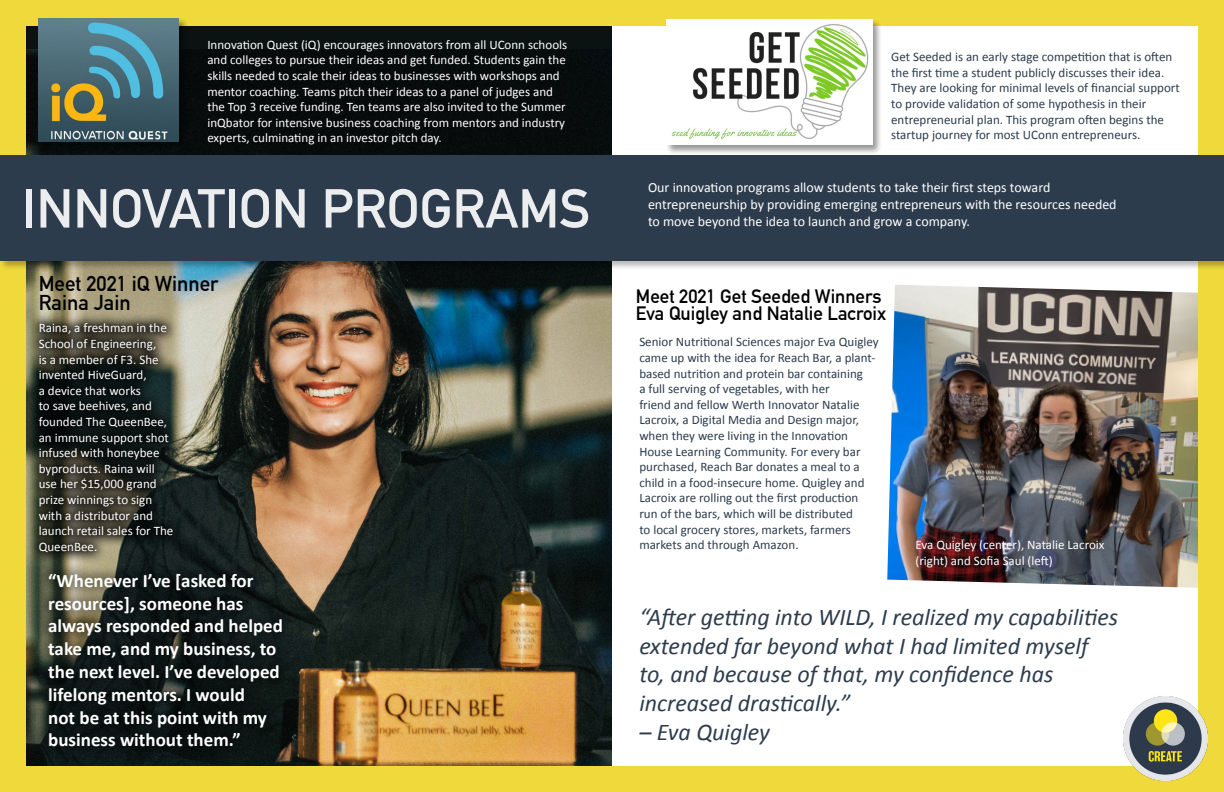
<style>
.page{position:relative;width:1224px;height:792px;background:#fff}
.page>*{position:absolute;margin:0;border:0;box-sizing:border-box;transform-origin:0 0}
.t1{font:700 54px "DIN Alternate";color:#fff}
.t2{font:italic 24px/28.8px "Calibri";color:#2d3c4d}
.t3{font:700 21px/19px "DIN Alternate";color:#000}
.t4{font:700 19px/22.8px "Calibri";color:#fff}
.t5{font:700 19px/17px "DIN Alternate";color:#000}
.t6{font:14px/16.8px "Calibri";color:#fff}
.t7{font:13px/15.6px "Calibri";color:#2d3c4d}
.t8{font:13px/15.6px "Calibri";color:#fff}
</style>
<div class="page">
<div style="left:25px;top:22px;width:587px;height:29px;background:#0a1312"></div>
<img style="left:27px;top:49px;width:585px;height:716px">
<img style="left:887px;top:285px;width:310px;height:303px">
<div style="left:0;top:0;width:1224px;height:792px;border:26px solid #efd93b"></div>
<div style="left:0;top:155px;width:1224px;height:116px;background:#000;opacity:.28"></div>
<div style="left:0;top:156px;width:1224px;height:105px;background:#2d3c4d"></div>
<img style="left:1124px;top:696px;width:84px;height:84px">
<div style="left:38px;top:17px;width:151px;height:134px;background:#000;opacity:.4"></div>
<img style="left:39px;top:18px;width:140px;height:123px">
<div style="left:665px;top:19px;width:217px;height:136px;background:#000;opacity:.4"></div>
<img style="left:666px;top:20px;width:206px;height:125px">
<svg style="left:27px;top:312px;width:158px;height:252px;background:#31342b"></svg>
<div style="left:36px;top:561px;width:259px;height:199px;background:#000;opacity:.33"></div>
<p class="t8" style="left:207px;top:36px;width:361px">Innovation Quest (iQ) encourages innovators from all UConn schools and colleges to pursue their ideas and get funded. Students gain the skills needed to scale their ideas to businesses with workshops and mentor coaching. Teams pitch their ideas to a panel of judges and the Top 3 receive funding. Ten teams are also invited to the Summer inQbator for intensive business coaching from mentors and industry experts, culminating in an investor pitch day.</p>
<p class="t7" style="left:891px;top:49px;width:290px">Get Seeded is an early stage competition that is often the first time a student publicly discusses their idea.<br>They are looking for minimal levels of financial support to provide validation of some hypothesis in their entrepreneurial plan. This program often begins the startup journey for most UConn entrepreneurs.</p>
<h1 class="t1" style="left:23px;top:167px;width:569px">INNOVATION PROGRAMS</h1>
<p class="t6" style="left:648px;top:179px;width:470px">Our innovation programs allow students to take their first steps toward entrepreneurship by providing emerging entrepreneurs with the resources needed to move beyond the idea to launch and grow a company.</p>
<h3 class="t3" style="left:39px;top:273px;width:181px">Meet 2021 iQ Winner<br>Raina Jain</h3>
<p class="t8" style="left:39px;top:320px;width:136px">Raina, a freshman in the<br>School of Engineering,<br>is a member of F3. She invented HiveGuard,<br>a device that works<br>to save beehives, and founded The QueenBee, an immune support shot infused with honeybee byproducts. Raina will use her $15,000 grand prize winnings to sign with a distributor and launch retail sales for The<br>QueenBee.</p>
<h3 class="t4" style="left:48px;top:569px;width:236px">“Whenever I’ve [asked for resources], someone has always responded and helped take me, and my business, to the next level. I’ve developed lifelong mentors. I would<br>not be at this point with my business without them.”</h3>
<h3 class="t5" style="left:636px;top:286px;width:252px">Meet 2021 Get Seeded Winners<br>Eva Quigley and Natalie Lacroix</h3>
<p class="t7" style="left:639px;top:334px;width:241px">Senior Nutritional Sciences major Eva Quigley came up with the idea for Reach Bar, a plant&shy;based nutrition and protein bar containing<br>a full serving of vegetables, with her<br>friend and fellow Werth Innovator Natalie Lacroix, a Digital Media and Design major, when they were living in the Innovation House Learning Community. For every bar purchased, Reach Bar donates a meal to a child in a food-insecure home. Quigley and Lacroix are rolling out the first production run of the bars, which will be distributed<br>to local grocery stores, markets, farmers markets and through Amazon.</p>
<p class="t8" style="left:915px;top:537px;width:190px">Eva Quigley (center), Natalie Lacroix (right) and Sofia Saul (left)</p>
<h2 class="t2" style="left:639px;top:601px;width:480px">“After getting into WILD, I realized my capabilities extended far beyond what I had limited myself to, and because of that, my confidence has increased drastically.”</h2>
<h2 class="t2" style="left:639px;top:717px;width:132px">– Eva Quigley</h2>
</div>
